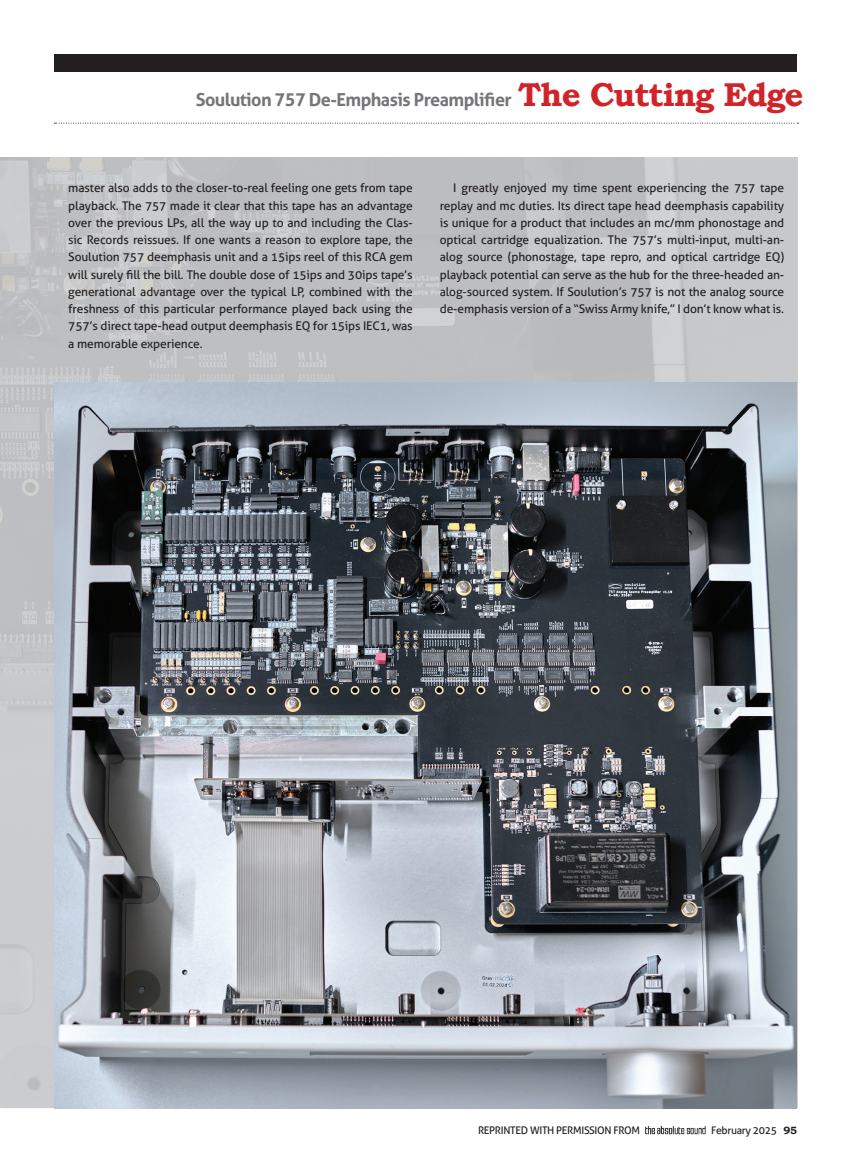
<style>
.page{position:relative;width:851px;height:1161px;background:#fff}
.page>*{position:absolute;margin:0;border:0;box-sizing:border-box;transform-origin:0 0}
.t1{font:700 18px "Aller";letter-spacing:-.03em;color:#757679}
.t2{font:12px/17.2px "Aller";letter-spacing:-.01em;color:#231f20;text-align:justify}
.t3{font:10.5px "Aller";letter-spacing:-.03em;color:#231f20}
.s1{font-family:"Bookman Old Style";font-size:33px;color:#d1232a}
.s2{font-family:"Bookman Old Style";font-weight:700}
</style>
<div class="page">
<img style="left:645px;top:1125px;width:60px;height:9px">
<img style="left:0;top:158px;width:796px;height:950px">
<div style="left:54px;top:54px;width:743px;height:17px;background:#231f20"></div>
<svg style="left:54px;top:123px;width:744px;height:1px"></svg>
<img style="left:54px;top:382px;width:742px;height:726px">
<h1 class="t1" style="left:196px;top:88px;width:609px">Soulution 757 De-Emphasis Preamplifier <span class="s1">The Cutting Edge</span></h1>
<p class="t2" style="left:68px;top:179px;width:346px">master also adds to the closer-to-real feeling one gets from tape playback. The 757 made it clear that this tape has an advantage over the previous LPs, all the way up to and including the Clas&shy;sic Records reissues. If one wants a reason to explore tape, the Soulution 757 deemphasis unit and a 15ips reel of this RCA gem will surely fill the bill. The double dose of 15ips and 30ips tape’s generational advantage over the typical LP, combined with the freshness of this particular performance played back using the 757’s direct tape-head output deemphasis EQ for 15ips IEC1, was a memorable experience.</p>
<p class="t2" style="left:440px;top:179px;width:346px;text-indent:14px">I greatly enjoyed my time spent experiencing the 757 tape replay and mc duties. Its direct tape head deemphasis capability is unique for a product that includes an mc/mm phonostage and optical cartridge equalization. The 757’s multi-input, multi-an&shy;alog source (phonostage, tape repro, and optical cartridge EQ) playback potential can serve as the hub for the three-headed an&shy;alog-sourced system. If Soulution’s 757 is not the analog source de-emphasis version of a “Swiss Army knife,” I don’t know what is.</p>
<p class="t3" style="left:478px;top:1124px;width:164px">REPRINTED WITH PERMISSION FROM</p>
<p class="t3" style="left:711px;top:1124px;width:87px">February 2025 <span class="s2">95</span></p>
</div>
